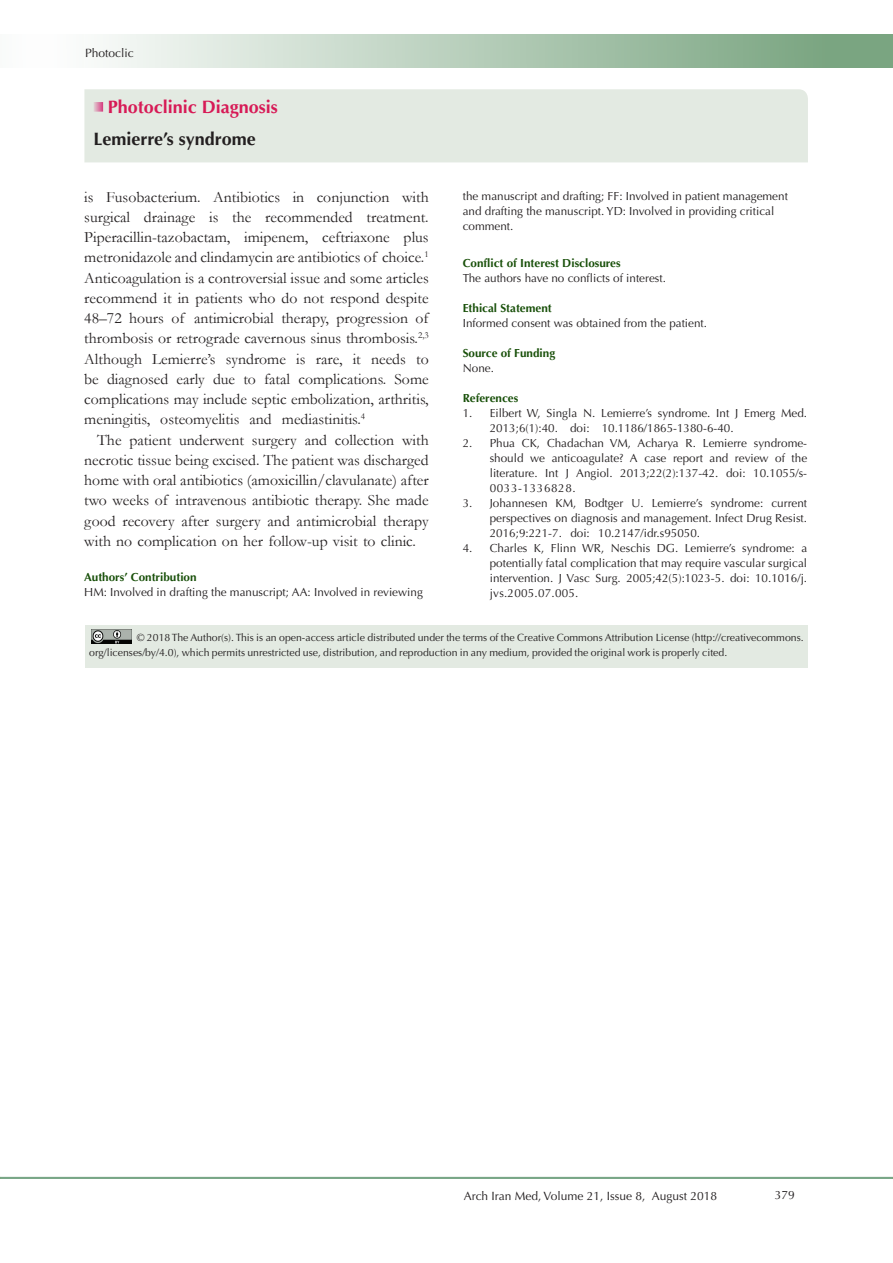
<style>
.page{position:relative;width:893px;height:1263px;background:#fff}
.page>*{position:absolute;margin:0;border:0;box-sizing:border-box;transform-origin:0 0}
.t1{font:700 18px "Optima LT Std";color:#d71a56}
.t2{font:700 18px "Optima LT Std";color:#231f20}
.t3{font:15.75px/20.2px "Garamond";color:#231f20;text-align:justify}
.t4{font:12px "Optima LT Std";color:#231f20}
.t5{font:11.7px/15px "Optima LT Std";color:#231f20;text-align:justify}
.t6{font:700 11.7px "Optima LT Std";color:#19500a}
.t7{font:10.5px/15px "Optima LT Std";color:#231f20}
</style>
<div class="page">
<div style="left:0;top:1177px;width:893px;height:2px;background:#0099e5;border:1px solid #7aa581"></div>
<div style="left:0;top:35px;width:892px;height:33px;background:linear-gradient(to right,#fff,#719f79)"></div>
<div style="left:84px;top:89px;width:724px;height:73px;background:#e3eae2"></div>
<svg style="left:94px;top:102px;width:9px;height:10px"></svg>
<div style="left:85px;top:625px;width:723px;height:43px;background:#e3eae2"></div>
<img style="left:92px;top:629px;width:40px;height:14px">
<p class="t4" style="left:85px;top:46px;width:50px">Photoclic</p>
<p class="t1" style="left:108px;top:96px;width:172px">Photoclinic Diagnosis</p>
<p class="t2" style="left:93px;top:128px;width:164px">Lemierre’s syndrome</p>
<p class="t3" style="left:84px;top:186px;width:346px">is Fusobacterium. Antibiotics in conjunction with surgical drainage is the recommended treatment.<br>Piperacillin-tazobactam, imipenem, ceftriaxone plus metronidazole and clindamycin are antibiotics of choice.<sup>1<br></sup>Anticoagulation is a controversial issue and some articles recommend it in patients who do not respond despite 48–72 hours of antimicrobial therapy, progression of thrombosis or retrograde cavernous sinus thrombosis.<sup>2,3<br></sup>Although Lemierre’s syndrome is rare, it needs to be diagnosed early due to fatal complications. Some complications may include septic embolization, arthritis, meningitis, osteomyelitis and mediastinitis.<sup>4</sup></p>
<p class="t3" style="left:84px;top:429px;width:346px;text-indent:13px">The patient underwent surgery and collection with necrotic tissue being excised. The patient was discharged home with oral antibiotics (amoxicillin/clavulanate) after two weeks of intravenous antibiotic therapy. She made good recovery after surgery and antimicrobial therapy with no complication on her follow-up visit to clinic.</p>
<p class="t6" style="left:84px;top:570px;width:114px">Authors’ Contribution</p>
<p class="t5" style="left:84px;top:585px;width:340px">HM: Involved in drafting the manuscript; AA: Involved in reviewing</p>
<p class="t5" style="left:463px;top:189px;width:327px;text-align:left">the manuscript and drafting; FF: Involved in patient management and drafting the manuscript. YD: Involved in providing critical comment.</p>
<p class="t6" style="left:463px;top:256px;width:159px">Conflict of Interest Disclosures</p>
<p class="t5" style="left:463px;top:270px;width:205px">The authors have no conflicts of interest.</p>
<p class="t6" style="left:463px;top:301px;width:91px">Ethical Statement</p>
<p class="t5" style="left:463px;top:315px;width:246px">Informed consent was obtained from the patient.</p>
<p class="t6" style="left:463px;top:346px;width:94px">Source of Funding</p>
<p class="t5" style="left:463px;top:360px;width:33px">None.</p>
<p class="t6" style="left:463px;top:391px;width:57px">References</p>
<p class="t5" style="left:490px;top:405px;width:319px;text-indent:-27px">1. Eilbert W, Singla N. Lemierre’s syndrome. Int J Emerg Med.<br>2013;6(1):40. doi: 10.1186/1865-1380-6-40.</p>
<p class="t5" style="left:490px;top:435px;width:319px;text-indent:-27px">2. Phua CK, Chadachan VM, Acharya R. Lemierre syndrome&shy;should we anticoagulate? A case report and review of the literature. Int J Angiol. 2013;22(2):137-42. doi: 10.1055/s-0033-1336828.</p>
<p class="t5" style="left:490px;top:495px;width:319px;text-indent:-27px">3. Johannesen KM, Bodtger U. Lemierre’s syndrome: current perspectives on diagnosis and management. Infect Drug Resist.<br>2016;9:221-7. doi: 10.2147/idr.s95050.</p>
<p class="t5" style="left:490px;top:540px;width:319px;text-indent:-27px">4. Charles K, Flinn WR, Neschis DG. Lemierre’s syndrome: a potentially fatal complication that may require vascular surgical intervention. J Vasc Surg. 2005;42(5):1023-5. doi: 10.1016/j. jvs.2005.07.005.</p>
<p class="t7" style="left:89px;top:630px;width:716px;text-indent:47px">© 2018 The Author(s). This is an open-access article distributed under the terms of the Creative Commons Attribution License (http://creativecommons. org/licenses/by/4.0), which permits unrestricted use, distribution, and reproduction in any medium, provided the original work is properly cited.</p>
<p class="t4" style="left:464px;top:1189px;width:255px">Arch Iran Med, Volume 21, Issue 8, August 2018</p>
<p class="t4" style="left:775px;top:1188px;width:22px">379</p>
</div>
